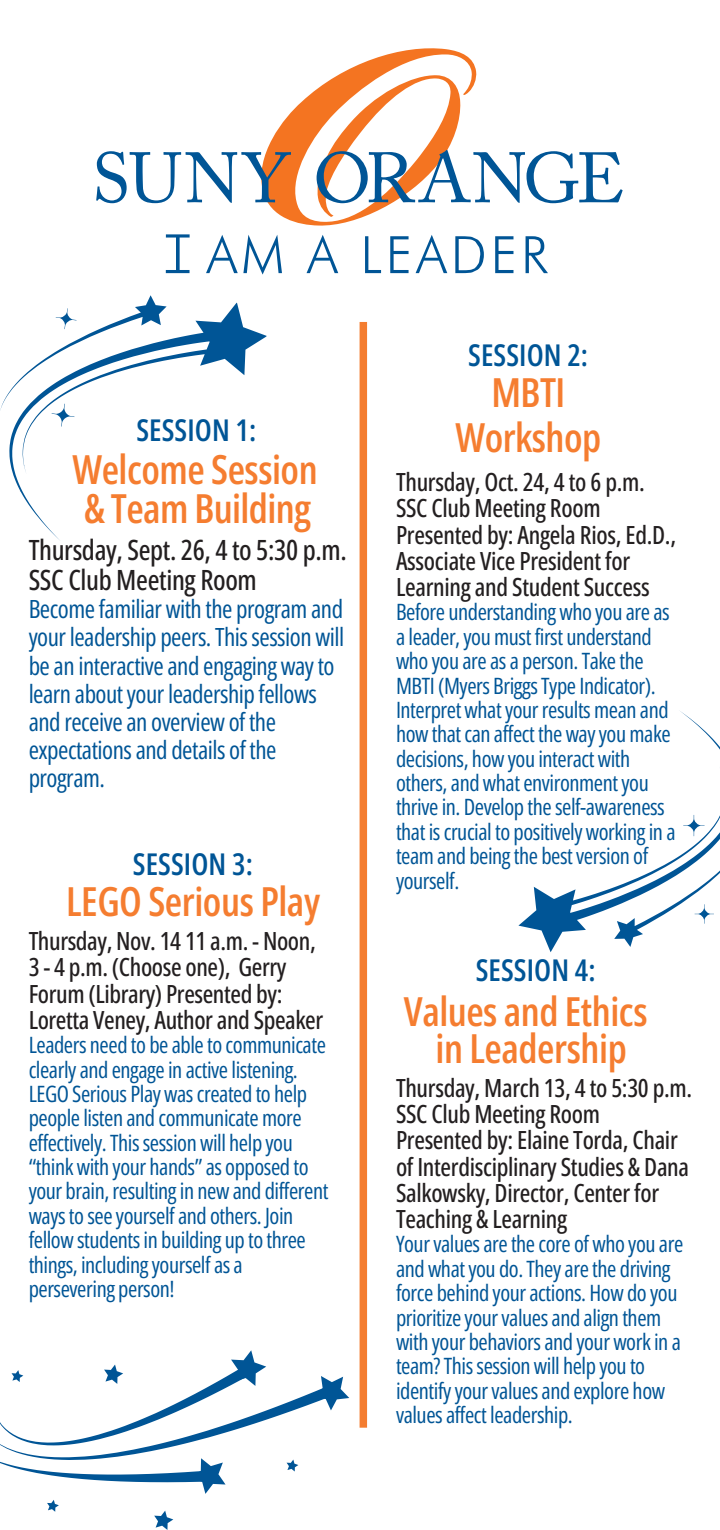
<style>
.page{position:relative;width:720px;height:1530px;background:#fff}
.page>*{position:absolute;margin:0;border:0;box-sizing:border-box;transform-origin:0 0}
.t1{font:600 40px/45px "Open Sans Condensed";letter-spacing:-.01em;color:#f57d30;text-align:center}
.t2{font:600 30px "Open Sans Condensed";letter-spacing:.005em;color:#005596}
.t3{font:500 28px/30px "Open Sans Condensed";letter-spacing:-.01em;color:#231f20}
.t4{font:500 25px/26.2px "Open Sans Condensed";letter-spacing:-.015em;color:#231f20}
.t5{font:25px/28px "Open Sans Condensed";letter-spacing:-.02em;color:#005596}
.t6{font:22.5px/24.5px "Open Sans Condensed";letter-spacing:-.02em;color:#005596}
</style>
<div class="page">
<svg style="left:206px;top:235px;width:76px;height:39px"></svg>
<svg style="left:307px;top:235px;width:31px;height:38px"></svg>
<svg style="left:365px;top:236px;width:16px;height:37px"></svg>
<svg style="left:390px;top:236px;width:19px;height:37px"></svg>
<svg style="left:416px;top:235px;width:31px;height:38px"></svg>
<svg style="left:455px;top:236px;width:29px;height:37px"></svg>
<svg style="left:495px;top:236px;width:18px;height:37px"></svg>
<svg style="left:526px;top:236px;width:22px;height:37px"></svg>
<svg style="left:96px;top:48px;width:527px;height:178px"></svg>
<svg style="left:9px;top:272px;width:262px;height:268px"></svg>
<svg style="left:0;top:234px;width:190px;height:201px"></svg>
<svg style="left:518px;top:711px;width:202px;height:241px"></svg>
<svg style="left:614px;top:815px;width:106px;height:132px"></svg>
<svg style="left:154px;top:1511px;width:19px;height:19px"></svg>
<svg style="left:47px;top:1500px;width:12px;height:12px"></svg>
<svg style="left:0;top:1350px;width:349px;height:144px"></svg>
<div style="left:360px;top:322px;width:7px;height:1106px;background:#f47d30"></div>
<h1 class="t2" style="left:136px;top:409px;width:121px">SESSION 1:</h1>
<h1 class="t1" style="left:72px;top:446px;width:247px">Welcome Session</h1>
<p class="t1" style="left:84px;top:485px;width:229px">&amp; Team Building</p>
<p class="t3" style="left:29px;top:534px;width:320px">Thursday, Sept. 26, 4 to 5:30 p.m.<br>SSC Club Meeting Room</p>
<p class="t5" style="left:29px;top:595px;width:317px">Become familiar with the program and your leadership peers. This session will be an interactive and engaging way to learn about your leadership fellows and receive an overview of the expectations and details of the program.</p>
<p class="t2" style="left:133px;top:843px;width:121px">SESSION 3:</p>
<p class="t1" style="left:66px;top:878px;width:255px">LEGO Serious Play</p>
<h1 class="t4" style="left:29px;top:927px;width:296px">Thursday, Nov. 14 11 a.m. - Noon,<br>3 - 4 p.m. (Choose one), Gerry<br>Forum (Library) Presented by:<br>Loretta Veney, Author and Speaker</h1>
<h1 class="t6" style="left:29px;top:1032px;width:301px">Leaders need to be able to communicate clearly and engage in active listening.<br>LEGO Serious Play was created to help people listen and communicate more effectively. This session will help you “think with your hands” as opposed to your brain, resulting in new and different ways to see yourself and others. Join fellow students in building up to three things, including yourself as a persevering person!</h1>
<h2 class="t2" style="left:468px;top:334px;width:121px">SESSION 2:</h2>
<h2 class="t1" style="left:456px;top:369px;width:147px">MBTI<br>Workshop</h2>
<p class="t4" style="left:396px;top:468px;width:282px">Thursday, Oct. 24, 4 to 6 p.m.<br>SSC Club Meeting Room<br>Presented by: Angela Rios, Ed.D.,<br>Associate Vice President for<br>Learning and Student Success</p>
<p class="t6" style="left:396px;top:599px;width:281px">Before understanding who you are as a leader, you must first understand who you are as a person. Take the MBTI (Myers Briggs Type Indicator).<br>Interpret what your results mean and how that can affect the way you make decisions, how you interact with others, and what environment you thrive in. Develop the self-awareness that is crucial to positively working in a team and being the best version of yourself.</p>
<h2 class="t2" style="left:476px;top:949px;width:121px">SESSION 4:</h2>
<p class="t1" style="left:404px;top:988px;width:245px">Values and Ethics</p>
<h1 class="t1" style="left:435px;top:1024px;width:193px">in Leadership</h1>
<p class="t4" style="left:396px;top:1074px;width:298px">Thursday, March 13, 4 to 5:30 p.m.<br>SSC Club Meeting Room</p>
<h1 class="t4" style="left:396px;top:1127px;width:295px">Presented by: Elaine Torda, Chair of Interdisciplinary Studies &amp; Dana<br>Salkowsky, Director, Center for<br>Teaching &amp; Learning</h1>
<h3 class="t6" style="left:396px;top:1232px;width:289px">Your values are the core of who you are and what you do. They are the driving force behind your actions. How do you prioritize your values and align them with your behaviors and your work in a team? This session will help you to identify your values and explore how values affect leadership.</h3>
</div>
